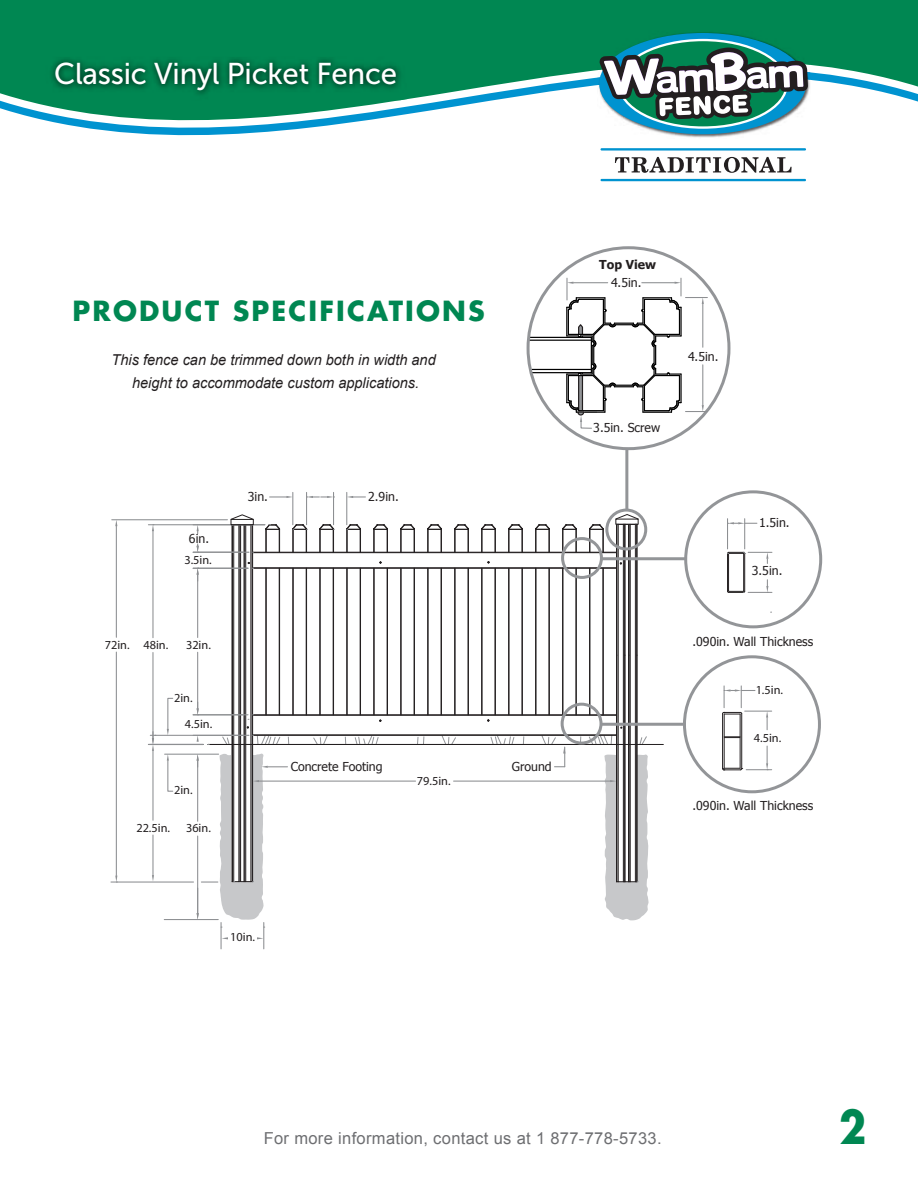
<style>
.page{position:relative;width:918px;height:1188px;background:#fff}
.page>*{position:absolute;margin:0;border:0;box-sizing:border-box;transform-origin:0 0}
.t1{font:700 45px "Futura";color:#008752;scale:.88 1}
.t2{font:30px "Museo Sans 500";letter-spacing:-.005em;color:#fff}
.t3{font:700 27px "Futura";letter-spacing:.08em;color:#008752}
.t4{font:16.5px "Arial";letter-spacing:.02em;color:#6d6e71}
.t5{font:italic 15px/22.5px "Arial";color:#231f20;text-align:center}
.t6{font:12.3px "Tahoma";color:#231f20}
.t7{font:12.3px "Myriad Pro";color:#231f20}
.t8{font:700 12.3px "Tahoma";color:#231f20}
</style>
<div class="page">
<div style="left:0;top:0;width:918px;height:46px;background:#008752"></div>
<svg style="left:0;top:46px;width:918px;height:111px"></svg>
<img style="left:44px;top:49px;width:363px;height:51px">
<img style="left:597px;top:85px;width:213px;height:54px">
<div style="left:597px;top:31px;width:213px;height:37px;background:#008752"></div>
<svg style="left:599px;top:33px;width:207px;height:101px;background:#199cd2"></svg>
<svg style="left:619px;top:40px;width:168px;height:88px"></svg>
<svg style="left:599px;top:48px;width:209px;height:72px"></svg>
<svg style="left:615px;top:157px;width:177px;height:16px"></svg>
<hr style="left:601px;top:148px;width:205px;height:3px;background:#0093d0">
<hr style="left:601px;top:179px;width:205px;height:2px;background:#0093d0">
<svg style="left:355px;top:736px;width:24px;height:8px"></svg>
<svg style="left:491px;top:736px;width:23px;height:8px"></svg>
<svg style="left:442px;top:736px;width:14px;height:8px"></svg>
<svg style="left:417px;top:737px;width:7px;height:7px"></svg>
<hr style="left:599px;top:744px;width:64px;height:1px;background:#231f20">
<hr style="left:208px;top:744px;width:391px;height:1px;background:#231f20">
<hr style="left:253px;top:714px;width:363px;height:1px;background:#231f20">
<hr style="left:253px;top:735px;width:363px;height:1px;background:#231f20">
<hr style="left:253px;top:734px;width:363px;height:1px;background:#231f20">
<hr style="left:253px;top:715px;width:363px;height:1px;background:#231f20">
<hr style="left:253px;top:568px;width:364px;height:1px;background:#231f20">
<hr style="left:253px;top:567px;width:364px;height:1px;background:#231f20">
<hr style="left:253px;top:552px;width:364px;height:1px;background:#231f20">
<hr style="left:562px;top:568px;width:1px;height:147px;background:#231f20">
<hr style="left:563px;top:568px;width:1px;height:147px;background:#231f20">
<hr style="left:576px;top:568px;width:1px;height:147px;background:#231f20">
<svg style="left:562px;top:524px;width:15px;height:28px"></svg>
<hr style="left:535px;top:568px;width:1px;height:147px;background:#231f20">
<hr style="left:536px;top:568px;width:1px;height:147px;background:#231f20">
<hr style="left:549px;top:568px;width:1px;height:147px;background:#231f20">
<svg style="left:535px;top:524px;width:15px;height:28px"></svg>
<hr style="left:508px;top:568px;width:1px;height:147px;background:#231f20">
<hr style="left:509px;top:568px;width:1px;height:147px;background:#231f20">
<hr style="left:522px;top:568px;width:1px;height:147px;background:#231f20">
<svg style="left:508px;top:524px;width:15px;height:28px"></svg>
<hr style="left:481px;top:568px;width:1px;height:147px;background:#231f20">
<hr style="left:482px;top:568px;width:1px;height:147px;background:#231f20">
<hr style="left:495px;top:568px;width:1px;height:147px;background:#231f20">
<svg style="left:481px;top:524px;width:15px;height:28px"></svg>
<hr style="left:454px;top:568px;width:1px;height:147px;background:#231f20">
<hr style="left:455px;top:568px;width:1px;height:147px;background:#231f20">
<hr style="left:468px;top:568px;width:1px;height:147px;background:#231f20">
<svg style="left:454px;top:524px;width:15px;height:28px"></svg>
<hr style="left:427px;top:568px;width:1px;height:147px;background:#231f20">
<hr style="left:428px;top:568px;width:1px;height:147px;background:#231f20">
<hr style="left:441px;top:568px;width:1px;height:147px;background:#231f20">
<svg style="left:427px;top:524px;width:15px;height:28px"></svg>
<hr style="left:400px;top:568px;width:1px;height:147px;background:#231f20">
<hr style="left:401px;top:568px;width:1px;height:147px;background:#231f20">
<hr style="left:414px;top:568px;width:1px;height:147px;background:#231f20">
<svg style="left:400px;top:524px;width:15px;height:28px"></svg>
<hr style="left:373px;top:568px;width:1px;height:147px;background:#231f20">
<hr style="left:374px;top:568px;width:1px;height:147px;background:#231f20">
<hr style="left:387px;top:568px;width:1px;height:147px;background:#231f20">
<svg style="left:373px;top:524px;width:15px;height:28px"></svg>
<hr style="left:346px;top:568px;width:1px;height:147px;background:#231f20">
<hr style="left:347px;top:568px;width:1px;height:147px;background:#231f20">
<hr style="left:360px;top:568px;width:1px;height:147px;background:#231f20">
<hr style="left:150px;top:735px;width:98px;height:1px;background:#8d8f92">
<svg style="left:167px;top:697px;width:7px;height:38px"></svg>
<hr style="left:193px;top:714px;width:50px;height:1px;background:#8d8f92">
<hr style="left:193px;top:568px;width:55px;height:1px;background:#8d8f92">
<hr style="left:193px;top:552px;width:55px;height:1px;background:#8d8f92">
<hr style="left:292px;top:492px;width:1px;height:33px;background:#8d8f92">
<hr style="left:306px;top:492px;width:1px;height:33px;background:#8d8f92">
<svg style="left:270px;top:496px;width:23px;height:2px"></svg>
<hr style="left:346px;top:492px;width:1px;height:33px;background:#8d8f92">
<hr style="left:333px;top:492px;width:1px;height:33px;background:#8d8f92">
<svg style="left:347px;top:496px;width:18px;height:2px"></svg>
<svg style="left:346px;top:524px;width:16px;height:28px"></svg>
<svg style="left:307px;top:496px;width:28px;height:2px"></svg>
<hr style="left:148px;top:524px;width:117px;height:1px;background:#8d8f92">
<hr style="left:152px;top:653px;width:2px;height:85px;background:#8d8f92">
<hr style="left:152px;top:531px;width:2px;height:107px;background:#8d8f92">
<svg style="left:152px;top:524px;width:2px;height:7px"></svg>
<hr style="left:112px;top:519px;width:115px;height:1px;background:#8d8f92">
<hr style="left:116px;top:526px;width:1px;height:111px;background:#8d8f92">
<hr style="left:116px;top:652px;width:1px;height:224px;background:#8d8f92">
<hr style="left:111px;top:882px;width:83px;height:1px;background:#8d8f92">
<hr style="left:148px;top:744px;width:55px;height:1px;background:#8d8f92">
<hr style="left:259px;top:781px;width:157px;height:1px;background:#8d8f92">
<hr style="left:454px;top:781px;width:156px;height:1px;background:#8d8f92">
<hr style="left:152px;top:751px;width:2px;height:69px;background:#8d8f92">
<hr style="left:152px;top:835px;width:2px;height:40px;background:#8d8f92">
<svg style="left:152px;top:732px;width:4px;height:19px"></svg>
<svg style="left:152px;top:875px;width:2px;height:7px"></svg>
<hr style="left:727px;top:553px;width:1px;height:38px;background:#231f20">
<hr style="left:744px;top:553px;width:1px;height:38px;background:#231f20">
<div style="left:728px;top:553px;width:16px;height:39px;border:1px solid #231f20"></div>
<svg style="left:727px;top:580px;width:45px;height:13px"></svg>
<hr style="left:744px;top:519px;width:1px;height:30px;background:#8d8f92">
<hr style="left:727px;top:519px;width:1px;height:30px;background:#8d8f92">
<svg style="left:727px;top:552px;width:45px;height:11px"></svg>
<svg style="left:728px;top:522px;width:29px;height:2px"></svg>
<div style="left:561px;top:537px;width:42px;height:42px;border:3px solid #939598;border-radius:50%"></div>
<div style="left:561px;top:703px;width:42px;height:42px;border:3px solid #939598;border-radius:50%"></div>
<div style="left:684px;top:490px;width:138px;height:138px;border:3px solid #939598;border-radius:50%"></div>
<div style="left:683px;top:655px;width:138px;height:138px;border:3px solid #939598;border-radius:50%"></div>
<svg style="left:542px;top:735px;width:23px;height:32px"></svg>
<hr style="left:724px;top:738px;width:1px;height:30px;background:#231f20">
<hr style="left:740px;top:738px;width:1px;height:30px;background:#231f20">
<hr style="left:722px;top:714px;width:1px;height:55px;background:#231f20">
<hr style="left:741px;top:714px;width:1px;height:55px;background:#231f20">
<svg style="left:722px;top:746px;width:50px;height:25px"></svg>
<svg style="left:722px;top:686px;width:50px;height:52px"></svg>
<svg style="left:589px;top:514px;width:60px;height:406px"></svg>
<hr style="left:601px;top:557px;width:85px;height:3px;background:#939598">
<hr style="left:601px;top:723px;width:83px;height:3px;background:#939598">
<div style="left:605px;top:509px;width:42px;height:41px;border:3px solid #939598;border-radius:50%"></div>
<hr style="left:625px;top:449px;width:3px;height:60px;background:#939598">
<hr style="left:165px;top:754px;width:54px;height:1px;background:#8d8f92">
<svg style="left:167px;top:754px;width:7px;height:38px"></svg>
<hr style="left:164px;top:919px;width:54px;height:1px;background:#8d8f92">
<svg style="left:197px;top:514px;width:138px;height:435px"></svg>
<svg style="left:528px;top:278px;width:179px;height:151px"></svg>
<h2 class="t2" style="left:54px;top:57px;width:345px">Classic Vinyl Picket Fence</h2>
<h3 class="t3" style="left:73px;top:292px;width:414px">PRODUCT SPECIFICATIONS</h3>
<p class="t5" style="left:112px;top:349px;width:326px">This fence can be trimmed down both in width and height to accommodate custom applications.</p>
<p class="t6" style="left:189px;top:531px;width:22px">6in.</p>
<p class="t7" style="left:184px;top:552px;width:29px">3.5in.</p>
<p class="t7" style="left:105px;top:637px;width:65px">72in. 48in.</p>
<p class="t7" style="left:186px;top:637px;width:26px">32in.</p>
<p class="t7" style="left:174px;top:691px;width:20px">2in.</p>
<p class="t7" style="left:185px;top:716px;width:29px">4.5in.</p>
<p class="t7" style="left:174px;top:782px;width:20px">2in.</p>
<p class="t7" style="left:186px;top:821px;width:26px">36in.</p>
<p class="t7" style="left:136px;top:821px;width:35px">22.5in.</p>
<p class="t6" style="left:248px;top:488px;width:22px">3in.</p>
<p class="t6" style="left:368px;top:488px;width:32px">2.9in.</p>
<p class="t6" style="left:291px;top:759px;width:93px">Concrete Footing</p>
<p class="t7" style="left:417px;top:773px;width:35px">79.5in.</p>
<p class="t7" style="left:230px;top:930px;width:26px">10in.</p>
<p class="t6" style="left:512px;top:759px;width:41px">Ground</p>
<p class="t8" style="left:599px;top:256px;width:58px">Top View</p>
<p class="t6" style="left:611px;top:274px;width:32px">4.5in.</p>
<p class="t6" style="left:593px;top:420px;width:68px">3.5in. Screw</p>
<p class="t6" style="left:688px;top:349px;width:32px">4.5in.</p>
<p class="t6" style="left:759px;top:515px;width:32px">1.5in.</p>
<p class="t6" style="left:752px;top:563px;width:32px">3.5in.</p>
<p class="t6" style="left:693px;top:634px;width:122px">.090in. Wall Thickness</p>
<p class="t7" style="left:756px;top:683px;width:29px">1.5in.</p>
<p class="t7" style="left:754px;top:731px;width:29px">4.5in.</p>
<p class="t6" style="left:693px;top:798px;width:122px">.090in. Wall Thickness</p>
<h3 class="t4" style="left:264px;top:1128px;width:400px">For more information, contact us at 1 877-778-5733.</h3>
<h1 class="t1" style="left:839px;top:1096px;width:32px">2</h1>
</div>
